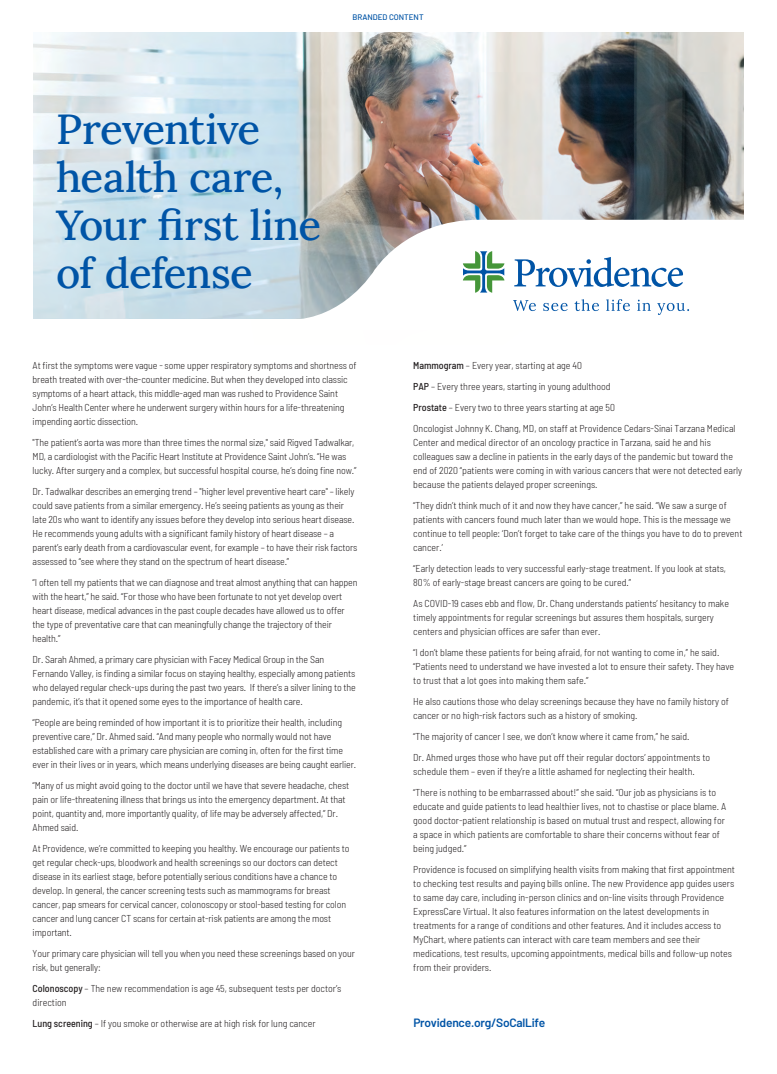
<style>
.page{position:relative;width:777px;height:1074px;background:#fff}
.page>*{position:absolute;margin:0;border:0;box-sizing:border-box;transform-origin:0 0}
.t1{font:42px/48px "Lora";letter-spacing:-.02em;color:#0054a6}
.t2{font:600 12px "Barlow";letter-spacing:-.02em;color:#0054a6}
.t3{font:300 semi-condensed 10px/14px "Barlow";letter-spacing:-.01em;color:#231f20}
.t4{font:500 8px "Barlow";color:#0054a6}
.s1{font-weight:500}
</style>
<div class="page">
<img style="left:33px;top:32px;width:710px;height:287px">
<svg style="left:289px;top:220px;width:454px;height:99px"></svg>
<svg style="left:514px;top:257px;width:169px;height:30px"></svg>
<svg style="left:463px;top:251px;width:41px;height:42px"></svg>
<svg style="left:513px;top:300px;width:23px;height:11px"></svg>
<svg style="left:543px;top:303px;width:25px;height:8px"></svg>
<svg style="left:575px;top:299px;width:24px;height:12px"></svg>
<svg style="left:606px;top:299px;width:24px;height:12px"></svg>
<svg style="left:637px;top:300px;width:14px;height:11px"></svg>
<svg style="left:657px;top:303px;width:32px;height:12px"></svg>
<p class="t4" style="left:352px;top:11px;width:73px">BRANDED CONTENT</p>
<h1 class="t1" style="left:56px;top:103px;width:267px">Preventive health care,<br>Your first line of defense</h1>
<p class="t3" style="left:413px;top:355px;width:324px;line-height:21px"><span class="s1">Mammogram</span> – Every year, starting at age 40<br><span class="s1">PAP</span> – Every three years, starting in young adulthood<br><span class="s1">Prostate</span> – Every two to three years starting at age 50<br>Oncologist Johnny K. Chang, MD, on staff at Providence Cedars-Sinai Tarzana Medical</p>
<p class="t3" style="left:413px;top:435px;width:331px">Center and medical director of an oncology practice in Tarzana, said he and his colleagues saw a decline in patients in the early days of the pandemic but toward the end of 2020 “patients were coming in with various cancers that were not detected early because the patients delayed proper screenings.</p>
<p class="t3" style="left:413px;top:498px;width:331px">“They didn’t think much of it and now they have cancer,” he said. “We saw a surge of patients with cancers found much later than we would hope. This is the message we continue to tell people: ‘Don’t forget to take care of the things you have to do to prevent cancer.’</p>
<p class="t3" style="left:413px;top:561px;width:314px">“Early detection leads to very successful early-stage treatment. If you look at stats,<br>80% of early-stage breast cancers are going to be cured.”</p>
<p class="t3" style="left:413px;top:596px;width:317px">As COVID-19 cases ebb and flow, Dr. Chang understands patients’ hesitancy to make timely appointments for regular screenings but assures them hospitals, surgery centers and physician offices are safer than ever.</p>
<p class="t3" style="left:413px;top:645px;width:322px">“I don’t blame these patients for being afraid, for not wanting to come in,’’ he said. “Patients need to understand we have invested a lot to ensure their safety. They have to trust that a lot goes into making them safe.”</p>
<p class="t3" style="left:413px;top:694px;width:317px">He also cautions those who delay screenings because they have no family history of cancer or no high-risk factors such as a history of smoking.</p>
<p class="t3" style="left:413px;top:726px;width:298px;line-height:21px">“The majority of cancer I see, we don’t know where it came from,” he said.<br>Dr. Ahmed urges those who have put off their regular doctors’ appointments to</p>
<p class="t3" style="left:413px;top:761px;width:304px;line-height:21px">schedule them – even if they’re a little ashamed for neglecting their health. “There is nothing to be embarrassed about!” she said. “Our job as physicians is to</p>
<p class="t3" style="left:413px;top:799px;width:314px">educate and guide patients to lead healthier lives, not to chastise or place blame. A good doctor-patient relationship is based on mutual trust and respect, allowing for a space in which patients are comfortable to share their concerns without fear of being judged.”</p>
<p class="t3" style="left:413px;top:862px;width:323px">Providence is focused on simplifying health visits from making that first appointment to checking test results and paying bills online. The new Providence app guides users to same day care, including in-person clinics and on-line visits through Providence ExpressCare Virtual. It also features information on the latest developments in treatments for a range of conditions and other features. And it includes access to MyChart, where patients can interact with care team members and see their medications, test results, upcoming appointments, medical bills and follow-up notes from their providers.</p>
<p class="t3" style="left:33px;top:358px;width:326px">At first the symptoms were vague - some upper respiratory symptoms and shortness of breath treated with over-the-counter medicine. But when they developed into classic symptoms of a heart attack, this middle-aged man was rushed to Providence Saint John’s Health Center where he underwent surgery within hours for a life-threatening impending aortic dissection.</p>
<p class="t3" style="left:33px;top:435px;width:325px">"The patient’s aorta was more than three times the normal size," said Rigved Tadwalkar,<br>MD, a cardiologist with the Pacific Heart Institute at Providence Saint John’s. “He was lucky. After surgery and a complex, but successful hospital course, he’s doing fine now.”</p>
<p class="t3" style="left:33px;top:484px;width:326px">Dr. Tadwalkar describes an emerging trend – "higher level preventive heart care" – likely could save patients from a similar emergency. He’s seeing patients as young as their late 20s who want to identify any issues before they develop into serious heart disease.<br>He recommends young adults with a significant family history of heart disease – a parent’s early death from a cardiovascular event, for example – to have their risk factors assessed to “see where they stand on the spectrum of heart disease.”</p>
<p class="t3" style="left:33px;top:575px;width:326px">“I often tell my patients that we can diagnose and treat almost anything that can happen with the heart,” he said. “For those who have been fortunate to not yet develop overt heart disease, medical advances in the past couple decades have allowed us to offer the type of preventative care that can meaningfully change the trajectory of their health.”</p>
<p class="t3" style="left:33px;top:652px;width:325px">Dr. Sarah Ahmed, a primary care physician with Facey Medical Group in the San Fernando Valley, is finding a similar focus on staying healthy, especially among patients who delayed regular check-ups during the past two years. If there’s a silver lining to the pandemic, it’s that it opened some eyes to the importance of health care.</p>
<p class="t3" style="left:33px;top:715px;width:325px">“People are being reminded of how important it is to prioritize their health, including preventive care,” Dr. Ahmed said. “And many people who normally would not have established care with a primary care physician are coming in, often for the first time ever in their lives or in years, which means underlying diseases are being caught earlier.</p>
<p class="t3" style="left:33px;top:778px;width:318px">“Many of us might avoid going to the doctor until we have that severe headache, chest pain or life-threatening illness that brings us into the emergency department. At that point, quantity and, more importantly quality, of life may be adversely affected,” Dr.<br>Ahmed said.</p>
<p class="t3" style="left:33px;top:841px;width:318px">At Providence, we’re committed to keeping you healthy. We encourage our patients to get regular check-ups, bloodwork and health screenings so our doctors can detect disease in its earliest stage, before potentially serious conditions have a chance to develop. In general, the cancer screening tests such as mammograms for breast cancer, pap smears for cervical cancer, colonoscopy or stool-based testing for colon cancer and lung cancer CT scans for certain at-risk patients are among the most important.</p>
<p class="t3" style="left:33px;top:946px;width:324px">Your primary care physician will tell you when you need these screenings based on your risk, but generally:</p>
<p class="t3" style="left:33px;top:981px;width:310px"><span class="s1">Colonoscopy</span> – The new recommendation is age 45, subsequent tests per doctor’s direction</p>
<p class="t3" style="left:33px;top:1016px;width:284px"><span class="s1">Lung screening</span> – If you smoke or otherwise are at high risk for lung cancer</p>
<p class="t2" style="left:413px;top:1014px;width:134px">Providence.org/SoCalLife</p>
</div>
